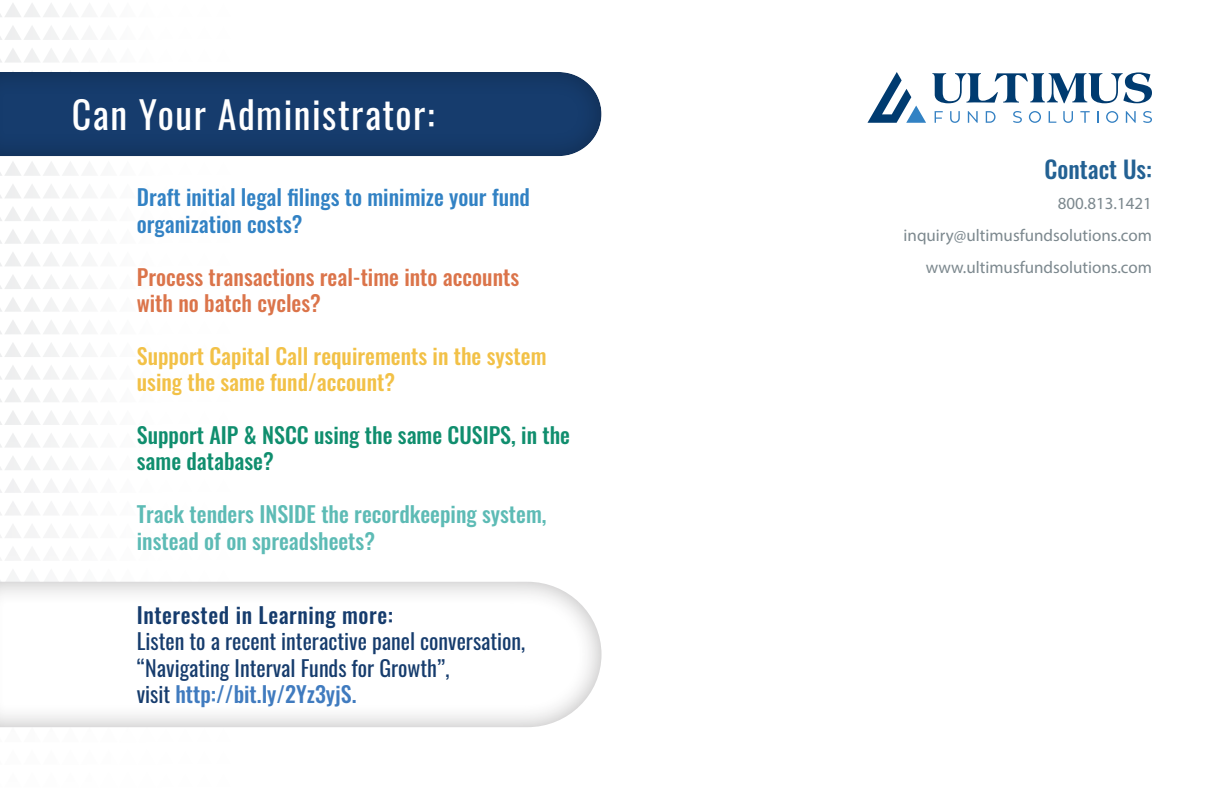
<style>
.page{position:relative;width:1224px;height:792px;background:#fff}
.page>*{position:absolute;margin:0;border:0;box-sizing:border-box;transform-origin:0 0}
.t1{font:38px "Oswald";letter-spacing:.04em;color:#fff}
.t2{font:500 24px "Oswald";color:#236193}
.t3{font:22px/26.4px "Oswald";color:#163c6d}
.t4{font:500 22px/26.4px "Oswald";color:#f2c147}
.t5{font:500 22px/26.4px "Oswald";color:#5dbbb5}
.t6{font:500 22px/26.4px "Oswald";color:#3282c4}
.t7{font:500 22px/26.4px "Oswald";color:#db744a}
.t8{font:500 22px/26.4px "Oswald";color:#108e6e}
.t9{font:17px "Myriad Pro";color:#7c888e}
.s1{font-weight:500}
.s2{font-weight:500;color:#407bbf}
</style>
<div class="page">
<svg style="left:0;top:3px;width:75px;height:14px"></svg>
<svg style="left:0;top:26px;width:75px;height:14px"></svg>
<svg style="left:0;top:48px;width:75px;height:15px"></svg>
<svg style="left:0;top:162px;width:75px;height:14px"></svg>
<svg style="left:0;top:184px;width:75px;height:14px"></svg>
<svg style="left:0;top:207px;width:75px;height:14px"></svg>
<svg style="left:0;top:230px;width:75px;height:14px"></svg>
<svg style="left:0;top:252px;width:75px;height:14px"></svg>
<svg style="left:0;top:275px;width:75px;height:14px"></svg>
<svg style="left:0;top:298px;width:75px;height:14px"></svg>
<svg style="left:0;top:320px;width:75px;height:14px"></svg>
<svg style="left:0;top:343px;width:75px;height:14px"></svg>
<svg style="left:0;top:366px;width:75px;height:14px"></svg>
<svg style="left:0;top:388px;width:75px;height:14px"></svg>
<svg style="left:0;top:411px;width:75px;height:14px"></svg>
<svg style="left:0;top:434px;width:71px;height:14px"></svg>
<svg style="left:0;top:456px;width:59px;height:14px"></svg>
<svg style="left:0;top:479px;width:57px;height:14px"></svg>
<svg style="left:0;top:502px;width:50px;height:13px"></svg>
<svg style="left:0;top:525px;width:37px;height:13px"></svg>
<svg style="left:0;top:547px;width:30px;height:13px"></svg>
<svg style="left:8px;top:570px;width:10px;height:9px"></svg>
<svg style="left:932px;top:72px;width:220px;height:31px"></svg>
<svg style="left:935px;top:111px;width:8px;height:12px"></svg>
<svg style="left:950px;top:111px;width:10px;height:12px"></svg>
<svg style="left:968px;top:111px;width:10px;height:12px"></svg>
<svg style="left:986px;top:111px;width:10px;height:12px"></svg>
<svg style="left:1013px;top:111px;width:9px;height:12px"></svg>
<svg style="left:1029px;top:111px;width:12px;height:12px"></svg>
<svg style="left:1049px;top:111px;width:7px;height:12px"></svg>
<svg style="left:1063px;top:111px;width:10px;height:12px"></svg>
<svg style="left:1080px;top:111px;width:10px;height:12px"></svg>
<svg style="left:1097px;top:111px;width:2px;height:12px"></svg>
<svg style="left:1106px;top:111px;width:12px;height:12px"></svg>
<svg style="left:1126px;top:111px;width:10px;height:12px"></svg>
<svg style="left:1143px;top:111px;width:9px;height:12px"></svg>
<svg style="left:867px;top:72px;width:59px;height:51px"></svg>
<div style="left:0;top:69px;width:604px;height:88px;background:#231f20;opacity:.3"></div>
<div style="left:0;top:579px;width:604px;height:150px;background:#231f20;opacity:.3"></div>
<p class="t1" style="left:72px;top:80px;width:364px">Can Your Administrator:</p>
<p class="t6" style="left:137px;top:186px;width:395px">Draft initial legal filings to minimize your fund organization costs?</p>
<p class="t7" style="left:137px;top:265px;width:384px">Process transactions real-time into accounts with no batch cycles?</p>
<p class="t4" style="left:137px;top:344px;width:411px">Support Capital Call requirements in the system using the same fund/account?</p>
<p class="t8" style="left:137px;top:423px;width:435px">Support AIP &amp; NSCC using the same CUSIPS, in the same database?</p>
<p class="t5" style="left:137px;top:502px;width:411px">Track tenders INSIDE the recordkeeping system, instead of on spreadsheets?</p>
<p class="t3" style="left:137px;top:600px;width:390px"><span class="s1">Interested in Learning more:<br></span>Listen to a recent interactive panel conversation, “Navigating Interval Funds for Growth”,<br>visit <span class="s2">http://bit.ly/2Yz3yjS.</span></p>
<p class="t2" style="left:1045px;top:157px;width:109px">Contact Us:</p>
<p class="t9" style="left:1058px;top:193px;width:96px">800.813.1421</p>
<p class="t9" style="left:904px;top:225px;width:250px">inquiry@ultimusfundsolutions.com</p>
<p class="t9" style="left:926px;top:257px;width:228px">www.ultimusfundsolutions.com</p>
</div>
